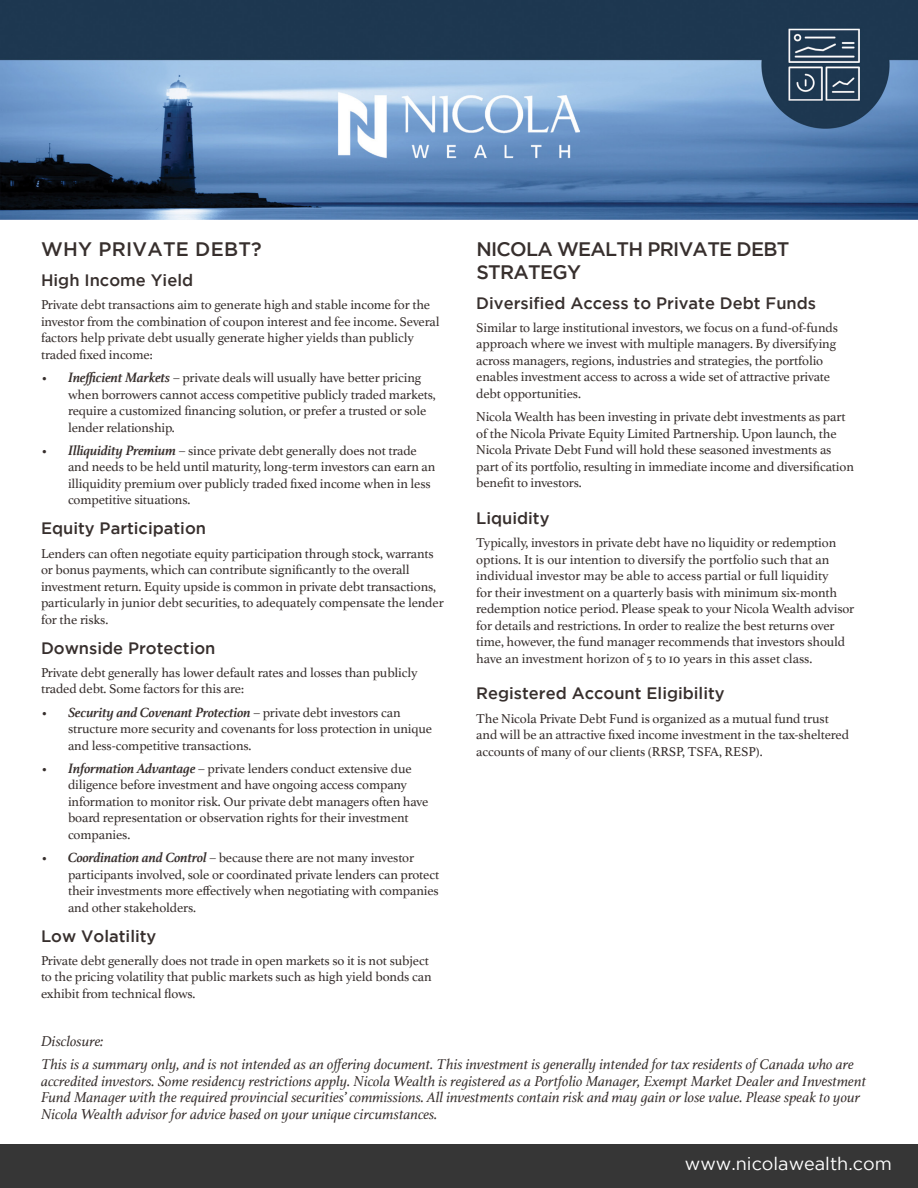
<style>
.page{position:relative;width:918px;height:1188px;background:#fff}
.page>*{position:absolute;margin:0;border:0;box-sizing:border-box;transform-origin:0 0}
.t1{font:500 19.5px/22.5px "Gotham";letter-spacing:-.035em;color:#372f2d}
.t2{font:500 19.5px "Gotham";letter-spacing:.015em;color:#372f2d}
.t3{font:18px "Gotham";color:#fff}
.t4{font:500 16.5px "Gotham";color:#372f2d}
.t5{font:italic 15px/16.5px "Athelas";color:#372f2d}
.t6{font:italic 700 14.25px "Athelas";letter-spacing:-.01em;color:#372f2d}
.t7{font:13.5px/16.5px "Athelas";letter-spacing:-.01em;color:#372f2d}
.s1{font-weight:700;font-style:italic;font-size:14.25px}
.s2{font-weight:400;font-style:normal;font-size:13.5px}
</style>
<div class="page">
<div style="left:1px;top:1145px;width:917px;height:43px;background:#363636"></div>
<img style="left:0;top:0;width:918px;height:220px">
<h1 class="t2" style="left:41px;top:238px;width:222px">WHY PRIVATE DEBT?</h1>
<p class="t4" style="left:41px;top:271px;width:154px">High Income Yield</p>
<p class="t7" style="left:41px;top:296px;width:400px">Private debt transactions aim to generate high and stable income for the investor from the combination of coupon interest and fee income. Several factors help private debt usually generate higher yields than publicly traded fixed income:</p>
<p class="t7" style="left:68px;top:369px;width:369px;text-indent:-27px">• <span class="s1">Inefficient Markets</span> – private deals will usually have better pricing when borrowers cannot access competitive publicly traded markets, require a customized financing solution, or prefer a trusted or sole lender relationship.</p>
<p class="t7" style="left:68px;top:442px;width:369px;text-indent:-27px">• <span class="s1">Illiquidity Premium</span> – since private debt generally does not trade and needs to be held until maturity, long-term investors can earn an illiquidity premium over publicly traded fixed income when in less competitive situations.</p>
<p class="t4" style="left:41px;top:519px;width:167px">Equity Participation</p>
<p class="t7" style="left:41px;top:545px;width:404px">Lenders can often negotiate equity participation through stock, warrants or bonus payments, which can contribute significantly to the overall investment return. Equity upside is common in private debt transactions, particularly in junior debt securities, to adequately compensate the lender for the risks.</p>
<p class="t4" style="left:41px;top:638px;width:176px">Downside Protection</p>
<p class="t7" style="left:41px;top:664px;width:378px">Private debt generally has lower default rates and losses than publicly traded debt. Some factors for this are:</p>
<p class="t6" style="left:41px;top:701px;width:361px"><span class="s2">•</span> Security and Covenant Protection <span class="s2">– private debt investors can</span></p>
<p class="t7" style="left:68px;top:720px;width:366px">structure more security and covenants for loss protection in unique and less-competitive transactions.</p>
<p class="t7" style="left:68px;top:760px;width:362px;text-indent:-27px">• <span class="s1">Information Advantage</span> – private lenders conduct extensive due diligence before investment and have ongoing access company information to monitor risk. Our private debt managers often have board representation or observation rights for their investment companies.</p>
<p class="t7" style="left:68px;top:849px;width:373px;text-indent:-27px">• <span class="s1">Coordination and Control</span> – because there are not many investor participants involved, sole or coordinated private lenders can protect their investments more effectively when negotiating with companies and other stakeholders.</p>
<p class="t4" style="left:41px;top:926px;width:117px">Low Volatility</p>
<p class="t7" style="left:41px;top:952px;width:392px">Private debt generally does not trade in open markets so it is not subject to the pricing volatility that public markets such as high yield bonds can exhibit from technical flows.</p>
<h1 class="t1" style="left:476px;top:238px;width:315px">NICOLA WEALTH PRIVATE DEBT<br>STRATEGY</h1>
<p class="t4" style="left:476px;top:293px;width:341px">Diversified Access to Private Debt Funds</p>
<p class="t7" style="left:476px;top:319px;width:363px">Similar to large institutional investors, we focus on a fund-of-funds approach where we invest with multiple managers. By diversifying across managers, regions, industries and strategies, the portfolio enables investment access to across a wide set of attractive private debt opportunities.</p>
<p class="t7" style="left:476px;top:408px;width:379px">Nicola Wealth has been investing in private debt investments as part of the Nicola Private Equity Limited Partnership. Upon launch, the Nicola Private Debt Fund will hold these seasoned investments as part of its portfolio, resulting in immediate income and diversification benefit to investors.</p>
<p class="t4" style="left:476px;top:509px;width:75px">Liquidity</p>
<p class="t7" style="left:476px;top:534px;width:380px">Typically, investors in private debt have no liquidity or redemption options. It is our intention to diversify the portfolio such that an individual investor may be able to access partial or full liquidity<br>for their investment on a quarterly basis with minimum six-month redemption notice period. Please speak to your Nicola Wealth advisor for details and restrictions. In order to realize the best returns over time, however, the fund manager recommends that investors should have an investment horizon of 5 to 10 years in this asset class.</p>
<p class="t4" style="left:476px;top:684px;width:250px">Registered Account Eligibility</p>
<p class="t7" style="left:476px;top:710px;width:374px">The Nicola Private Debt Fund is organized as a mutual fund trust and will be an attractive fixed income investment in the tax-sheltered accounts of many of our clients (RRSP, TSFA, RESP).</p>
<p class="t5" style="left:41px;top:1029px;width:814px;line-height:23.2px">Disclosure:<br>This is a summary only, and is not intended as an offering document. This investment is generally intended for tax residents of Canada who are</p>
<p class="t5" style="left:41px;top:1072px;width:827px">accredited investors. Some residency restrictions apply. Nicola Wealth is registered as a Portfolio Manager, Exempt Market Dealer and Investment<br>Fund Manager with the required provincial securities’ commissions. All investments contain risk and may gain or lose value. Please speak to your<br>Nicola Wealth advisor for advice based on your unique circumstances.</p>
<h2 class="t3" style="left:685px;top:1154px;width:208px">www.nicolawealth.com</h2>
</div>
